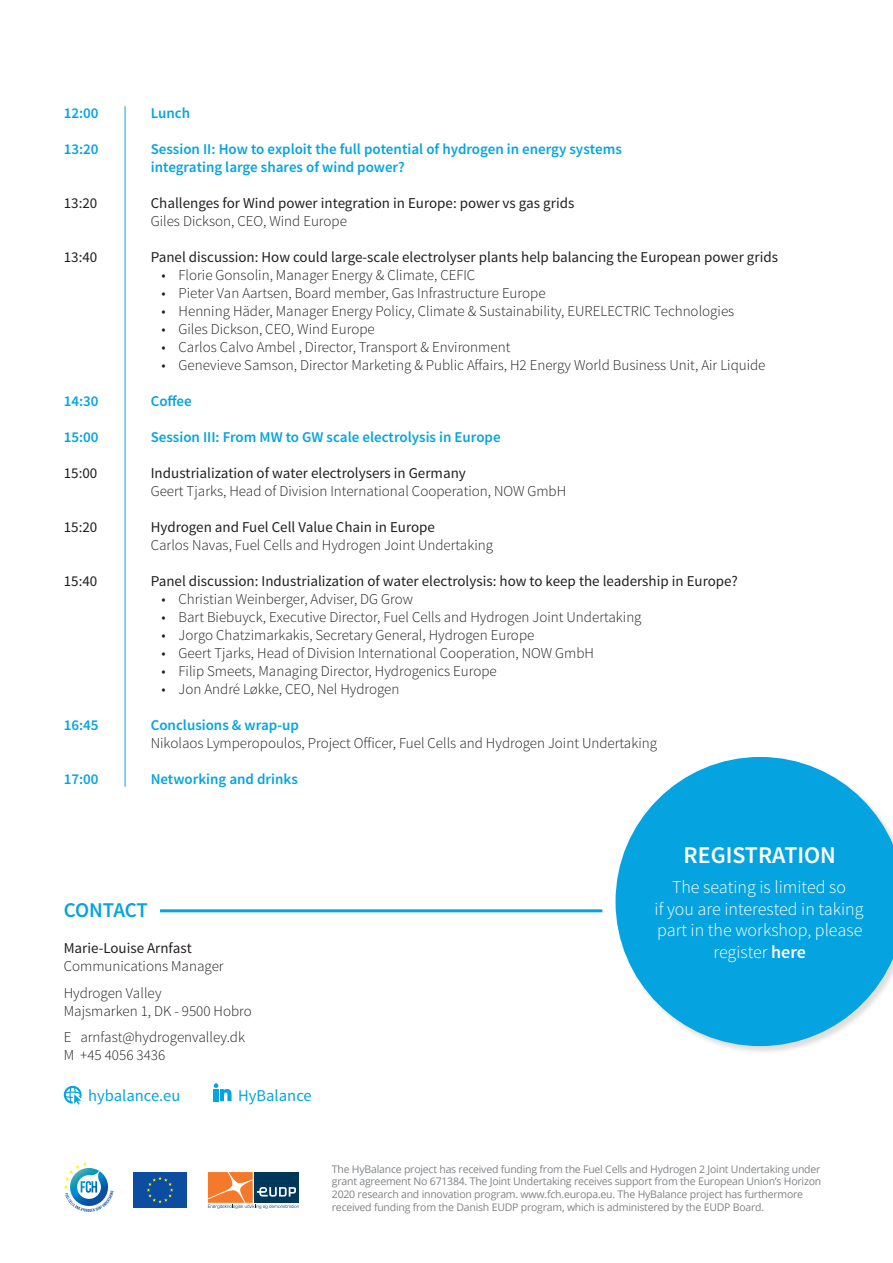
<style>
.page{position:relative;width:893px;height:1263px;background:#fff}
.page>*{position:absolute;margin:0;border:0;box-sizing:border-box;transform-origin:0 0}
.t1{font:600 24px "Source Sans Pro";color:#fff}
.t2{font:600 21px "Source Sans Pro";letter-spacing:-.015em;color:#05a4e0}
.t3{font:300 18px/21.6px "Source Sans Pro";color:#fff;text-align:center}
.t4{font:16.5px "Source Sans Pro";color:#05a4e0}
.t5{font:300 15px "Source Sans Pro";color:#231f20}
.t6{font:15px "Source Sans Pro";color:#231f20}
.t7{font:600 15px/18px "Source Sans Pro";color:#05a4e0}
.t8{font:10.5px/12.6px "Open Sans";letter-spacing:-.02em;color:#808285}
.s1{font-weight:600}
</style>
<div class="page">
<div style="left:132px;top:1171px;width:56px;height:38px;background:#0d4da1"></div>
<svg style="left:147px;top:1177px;width:26px;height:26px"></svg>
<svg style="left:64px;top:1162px;width:50px;height:50px"></svg>
<svg style="left:207px;top:1172px;width:1px;height:31px"></svg>
<svg style="left:208px;top:1172px;width:91px;height:37px;background:#978172"></svg>
<svg style="left:64px;top:1086px;width:18px;height:19px"></svg>
<svg style="left:214px;top:1083px;width:18px;height:18px"></svg>
<hr style="left:160px;top:909px;width:442px;height:3px;background:#05a4e0">
<hr style="left:125px;top:106px;width:1px;height:681px;background:#05a4e0">
<div style="left:615px;top:756px;width:278px;height:299px;background:#231f20;opacity:.15"></div>
<svg style="left:615px;top:757px;width:278px;height:289px;fill:#05a4e0"></svg>
<p class="t7" style="left:64px;top:104px;width:36px">12:00</p>
<p class="t7" style="left:151px;top:104px;width:41px">Lunch</p>
<p class="t7" style="left:64px;top:140px;width:36px">13:20</p>
<p class="t7" style="left:151px;top:140px;width:473px">Session II: How to exploit the full potential of hydrogen in energy systems integrating large shares of wind power?</p>
<p class="t6" style="left:64px;top:193px;width:35px">13:20</p>
<p class="t6" style="left:151px;top:193px;width:425px">Challenges for Wind power integration in Europe: power vs gas grids</p>
<p class="t5" style="left:151px;top:211px;width:198px">Giles Dickson, CEO, Wind Europe</p>
<p class="t6" style="left:64px;top:247px;width:35px">13:40</p>
<p class="t6" style="left:151px;top:247px;width:629px">Panel discussion: How could large-scale electrolyser plants help balancing the European power grids</p>
<p class="t5" style="left:162px;top:265px;width:315px">• Florie Gonsolin, Manager Energy &amp; Climate, CEFIC</p>
<p class="t5" style="left:162px;top:283px;width:385px">• Pieter Van Aartsen, Board member, Gas Infrastructure Europe</p>
<p class="t5" style="left:162px;top:301px;width:574px">• Henning Häder, Manager Energy Policy, Climate &amp; Sustainability, EURELECTRIC Technologies</p>
<p class="t5" style="left:162px;top:319px;width:215px">• Giles Dickson, CEO, Wind Europe</p>
<p class="t5" style="left:162px;top:337px;width:350px">• Carlos Calvo Ambel , Director, Transport &amp; Environment</p>
<p class="t5" style="left:162px;top:355px;width:605px">• Genevieve Samson, Director Marketing &amp; Public Affairs, H2 Energy World Business Unit, Air Liquide</p>
<p class="t7" style="left:64px;top:392px;width:36px">14:30</p>
<p class="t7" style="left:151px;top:392px;width:43px">Coffee</p>
<p class="t7" style="left:64px;top:428px;width:36px">15:00</p>
<p class="t7" style="left:151px;top:428px;width:351px">Session III: From MW to GW scale electrolysis in Europe</p>
<p class="t6" style="left:64px;top:463px;width:35px">15:00</p>
<p class="t6" style="left:151px;top:463px;width:317px">Industrialization of water electrolysers in Germany</p>
<p class="t5" style="left:151px;top:481px;width:417px">Geert Tjarks, Head of Division International Cooperation, NOW GmbH</p>
<p class="t6" style="left:64px;top:517px;width:35px">15:20</p>
<p class="t6" style="left:151px;top:517px;width:286px">Hydrogen and Fuel Cell Value Chain in Europe</p>
<p class="t5" style="left:151px;top:535px;width:344px">Carlos Navas, Fuel Cells and Hydrogen Joint Undertaking</p>
<p class="t6" style="left:64px;top:571px;width:35px">15:40</p>
<p class="t6" style="left:151px;top:571px;width:589px">Panel discussion: Industrialization of water electrolysis: how to keep the leadership in Europe?</p>
<p class="t5" style="left:162px;top:589px;width:253px">• Christian Weinberger, Adviser, DG Grow</p>
<p class="t5" style="left:162px;top:607px;width:481px">• Bart Biebuyck, Executive Director, Fuel Cells and Hydrogen Joint Undertaking</p>
<p class="t5" style="left:162px;top:625px;width:374px">• Jorgo Chatzimarkakis, Secretary General, Hydrogen Europe</p>
<p class="t5" style="left:162px;top:643px;width:434px">• Geert Tjarks, Head of Division International Cooperation, NOW GmbH</p>
<p class="t5" style="left:162px;top:661px;width:337px">• Filip Smeets, Managing Director, Hydrogenics Europe</p>
<p class="t5" style="left:162px;top:679px;width:239px">• Jon André Løkke, CEO, Nel Hydrogen</p>
<p class="t7" style="left:64px;top:716px;width:36px">16:45</p>
<p class="t7" style="left:151px;top:716px;width:150px">Conclusions &amp; wrap-up</p>
<p class="t5" style="left:151px;top:733px;width:508px">Nikolaos Lymperopoulos, Project Officer, Fuel Cells and Hydrogen Joint Undertaking</p>
<p class="t7" style="left:64px;top:770px;width:36px">17:00</p>
<p class="t7" style="left:151px;top:770px;width:149px">Networking and drinks</p>
<p class="t2" style="left:64px;top:897px;width:86px">CONTACT</p>
<p class="t6" style="left:64px;top:939px;width:129px">Marie-Louise Arnfast</p>
<p class="t5" style="left:64px;top:957px;width:161px">Communications Manager</p>
<p class="t5" style="left:64px;top:984px;width:99px">Hydrogen Valley</p>
<p class="t5" style="left:64px;top:1002px;width:190px">Majsmarken 1, DK - 9500 Hobro</p>
<p class="t5" style="left:64px;top:1028px;width:183px">E arnfast@hydrogenvalley.dk</p>
<p class="t5" style="left:64px;top:1046px;width:103px">M +45 4056 3436</p>
<p class="t4" style="left:88px;top:1085px;width:94px">hybalance.eu</p>
<p class="t4" style="left:238px;top:1085px;width:75px">HyBalance</p>
<p class="t1" style="left:684px;top:840px;width:154px">REGISTRATION</p>
<p class="t3" style="left:655px;top:876px;width:210px">The seating is limited so<br>if you are interested in taking part in the workshop, please register <span class="s1">here</span></p>
<p class="t8" style="left:332px;top:1162px;width:491px">The HyBalance project has received funding from the Fuel Cells and Hydrogen 2 Joint Undertaking under grant agreement No 671384. The Joint Undertaking receives support from the European Union’s Horizon 2020 research and innovation program. www.fch.europa.eu. The HyBalance project has furthermore received funding from the Danish EUDP program, which is administered by the EUDP Board.</p>
</div>
